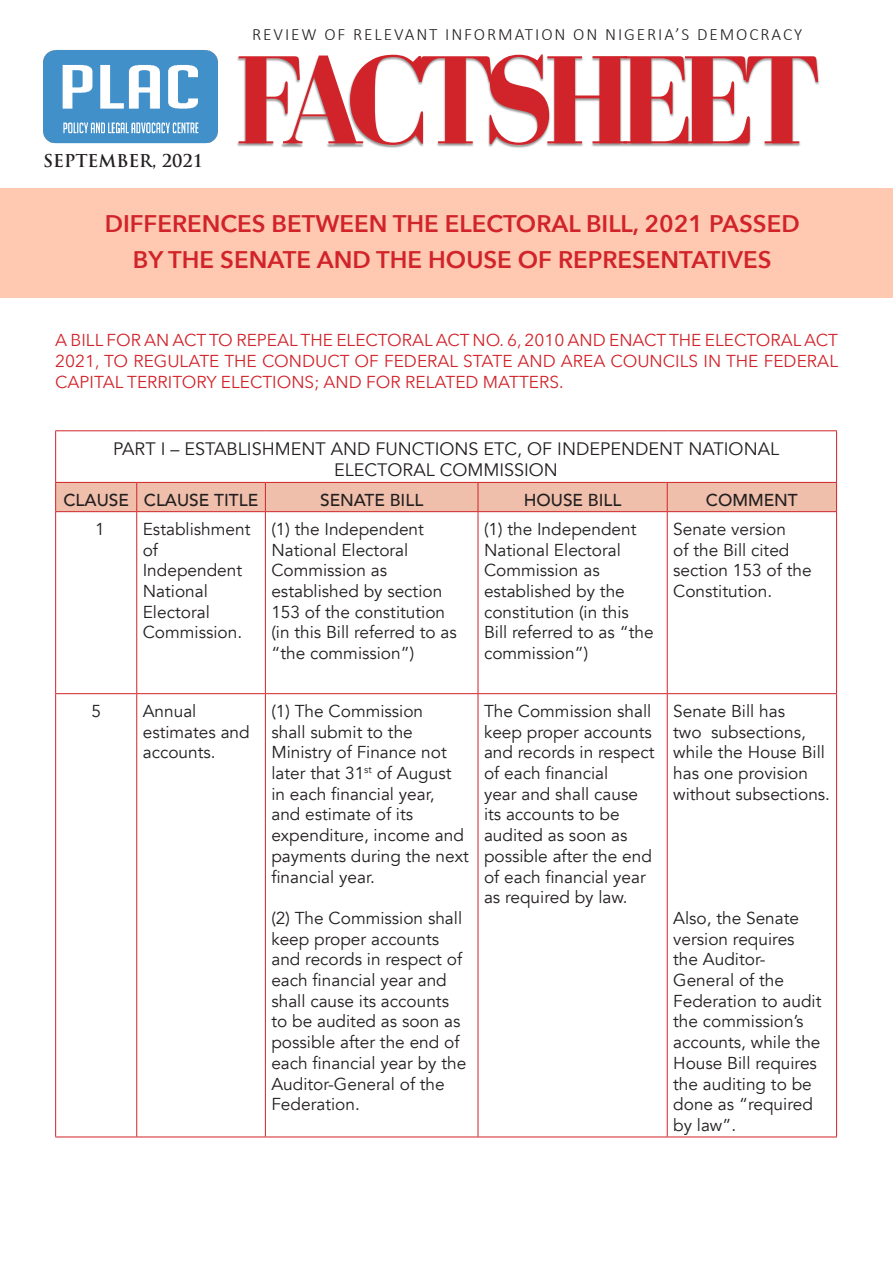
<style>
.page{position:relative;width:893px;height:1263px;background:#fff}
.page>*{position:absolute;margin:0;border:0;box-sizing:border-box;transform-origin:0 0}
.t1{font:700 129px "Bodoni FLF";letter-spacing:-.09em;color:#d1232a}
.t2{font:600 24px "Avenir Next";color:#d1232a}
.t3{font:18px/21.6px "Avenir";color:#231f20;text-align:center}
.t4{font:17.25px/20.7px "Avenir";color:#231f20}
.t5{font:17.25px/20.7px "Avenir Next";color:#d1232a;text-align:justify}
.t6{font:300 17.25px "Calibri";letter-spacing:.11em;color:#231f20}
.sub-header{font:500 17.25px "Avenir";color:#231f20}
.t7{font:700 17.25px "Trajan Pro";color:#231f20}
</style>
<div class="page">
<div style="left:0;top:188px;width:893px;height:110px;background:#ffc9b1"></div>
<div style="left:237px;top:54px;width:583px;height:95px;background:#231f20;opacity:.5"></div>
<img style="left:43px;top:50px;width:175px;height:94px">
<hr style="left:55px;top:430px;width:82px;height:1px;background:#d1232a">
<hr style="left:55px;top:431px;width:1px;height:51px;background:#d1232a">
<hr style="left:137px;top:430px;width:128px;height:1px;background:#d1232a">
<hr style="left:265px;top:430px;width:213px;height:1px;background:#d1232a">
<hr style="left:478px;top:430px;width:189px;height:1px;background:#d1232a">
<hr style="left:667px;top:430px;width:170px;height:1px;background:#d1232a">
<hr style="left:836px;top:431px;width:1px;height:51px;background:#d1232a">
<div style="left:55px;top:482px;width:782px;height:29px;background:#f0bfac"></div>
<hr style="left:55px;top:511px;width:82px;height:1px;background:#d1232a">
<hr style="left:55px;top:512px;width:1px;height:181px;background:#d1232a">
<hr style="left:137px;top:511px;width:128px;height:1px;background:#d1232a">
<hr style="left:136px;top:512px;width:1px;height:181px;background:#d1232a">
<hr style="left:265px;top:511px;width:213px;height:1px;background:#d1232a">
<hr style="left:265px;top:512px;width:1px;height:181px;background:#d1232a">
<hr style="left:478px;top:511px;width:189px;height:1px;background:#d1232a">
<hr style="left:478px;top:512px;width:1px;height:181px;background:#d1232a">
<hr style="left:667px;top:511px;width:170px;height:1px;background:#d1232a">
<hr style="left:667px;top:512px;width:1px;height:181px;background:#d1232a">
<hr style="left:836px;top:512px;width:1px;height:181px;background:#d1232a">
<hr style="left:55px;top:693px;width:82px;height:1px;background:#d1232a">
<hr style="left:55px;top:694px;width:1px;height:442px;background:#d1232a">
<hr style="left:137px;top:693px;width:128px;height:1px;background:#d1232a">
<hr style="left:136px;top:694px;width:1px;height:442px;background:#d1232a">
<hr style="left:265px;top:693px;width:213px;height:1px;background:#d1232a">
<hr style="left:265px;top:694px;width:1px;height:442px;background:#d1232a">
<hr style="left:478px;top:693px;width:189px;height:1px;background:#d1232a">
<hr style="left:478px;top:694px;width:1px;height:442px;background:#d1232a">
<hr style="left:667px;top:693px;width:170px;height:1px;background:#d1232a">
<hr style="left:667px;top:694px;width:1px;height:442px;background:#d1232a">
<hr style="left:836px;top:694px;width:1px;height:442px;background:#d1232a">
<hr style="left:55px;top:1136px;width:82px;height:1px;background:#d1232a">
<hr style="left:137px;top:1136px;width:128px;height:1px;background:#d1232a">
<hr style="left:265px;top:1136px;width:213px;height:1px;background:#d1232a">
<hr style="left:478px;top:1136px;width:189px;height:1px;background:#d1232a">
<hr style="left:667px;top:1136px;width:170px;height:1px;background:#d1232a">
<p class="t6" style="left:252px;top:23px;width:552px">REVIEW OF RELEVANT INFORMATION ON NIGERIA’S DEMOCRACY</p>
<p class="t7" style="left:43px;top:150px;width:162px">SEPTEMBER, 2021</p>
<p class="t1" style="left:234px;top:31px;width:588px">FACTSHEET</p>
<p class="t2" style="left:105px;top:203px;width:696px">DIFFERENCES BETWEEN THE ELECTORAL BILL, 2021 PASSED</p>
<p class="t2" style="left:133px;top:239px;width:640px">BY THE SENATE AND THE HOUSE OF REPRESENTATIVES</p>
<p class="t5" style="left:55px;top:329px;width:784px">A BILL FOR AN ACT TO REPEAL THE ELECTORAL ACT NO. 6, 2010 AND ENACT THE ELECTORAL ACT 2021, TO REGULATE THE CONDUCT OF FEDERAL STATE AND AREA COUNCILS IN THE FEDERAL CAPITAL TERRITORY ELECTIONS; AND FOR RELATED MATTERS.</p>
<p class="t3" style="left:113px;top:438px;width:667px">PART I – ESTABLISHMENT AND FUNCTIONS ETC, OF INDEPENDENT NATIONAL<br>ELECTORAL COMMISSION</p>
<p class="sub-header" style="left:63px;top:485px;width:67px">CLAUSE</p>
<p class="sub-header" style="left:144px;top:485px;width:116px">CLAUSE TITLE</p>
<p class="sub-header" style="left:320px;top:485px;width:105px">SENATE BILL</p>
<p class="sub-header" style="left:524px;top:485px;width:99px">HOUSE BILL</p>
<p class="sub-header" style="left:706px;top:485px;width:93px">COMMENT</p>
<p class="t4" style="left:95px;top:519px;width:11px">1</p>
<p class="t4" style="left:143px;top:519px;width:109px">Establishment of<br>Independent<br>National<br>Electoral<br>Commission.</p>
<p class="t4" style="left:271px;top:519px;width:187px">(1) the Independent<br>National Electoral<br>Commission as established by section<br>153 of the constitution (in this Bill referred to as “the commission”)</p>
<p class="t4" style="left:484px;top:519px;width:171px">(1) the Independent<br>National Electoral<br>Commission as established by the constitution (in this<br>Bill referred to as “the commission”)</p>
<p class="t4" style="left:673px;top:519px;width:140px">Senate version<br>of the Bill cited section 153 of the<br>Constitution.</p>
<p class="t4" style="left:91px;top:701px;width:11px">5</p>
<p class="t4" style="left:143px;top:701px;width:109px">Annual estimates and accounts.</p>
<p class="t4" style="left:271px;top:701px;width:199px">(1) The Commission<br>shall submit to the<br>Ministry of Finance not later that 31<sup>st</sup> of August in each financial year,<br>and estimate of its expenditure, income and payments during the next financial year.</p>
<p class="t4" style="left:271px;top:908px;width:196px">(2) The Commission shall keep proper accounts and records in respect of each financial year and shall cause its accounts to be audited as soon as possible after the end of each financial year by the<br>Auditor-General of the<br>Federation.</p>
<p class="t4" style="left:484px;top:701px;width:172px">The Commission shall keep proper accounts and records in respect of each financial<br>year and shall cause its accounts to be audited as soon as possible after the end of each financial year as required by law.</p>
<p class="t4" style="left:673px;top:701px;width:158px">Senate Bill has<br>two subsections, while the House Bill has one provision without subsections.</p>
<p class="t4" style="left:673px;top:908px;width:150px">Also, the Senate version requires the Auditor-<br>General of the<br>Federation to audit the commission’s accounts, while the<br>House Bill requires the auditing to be done as “required by law”.</p>
</div>
